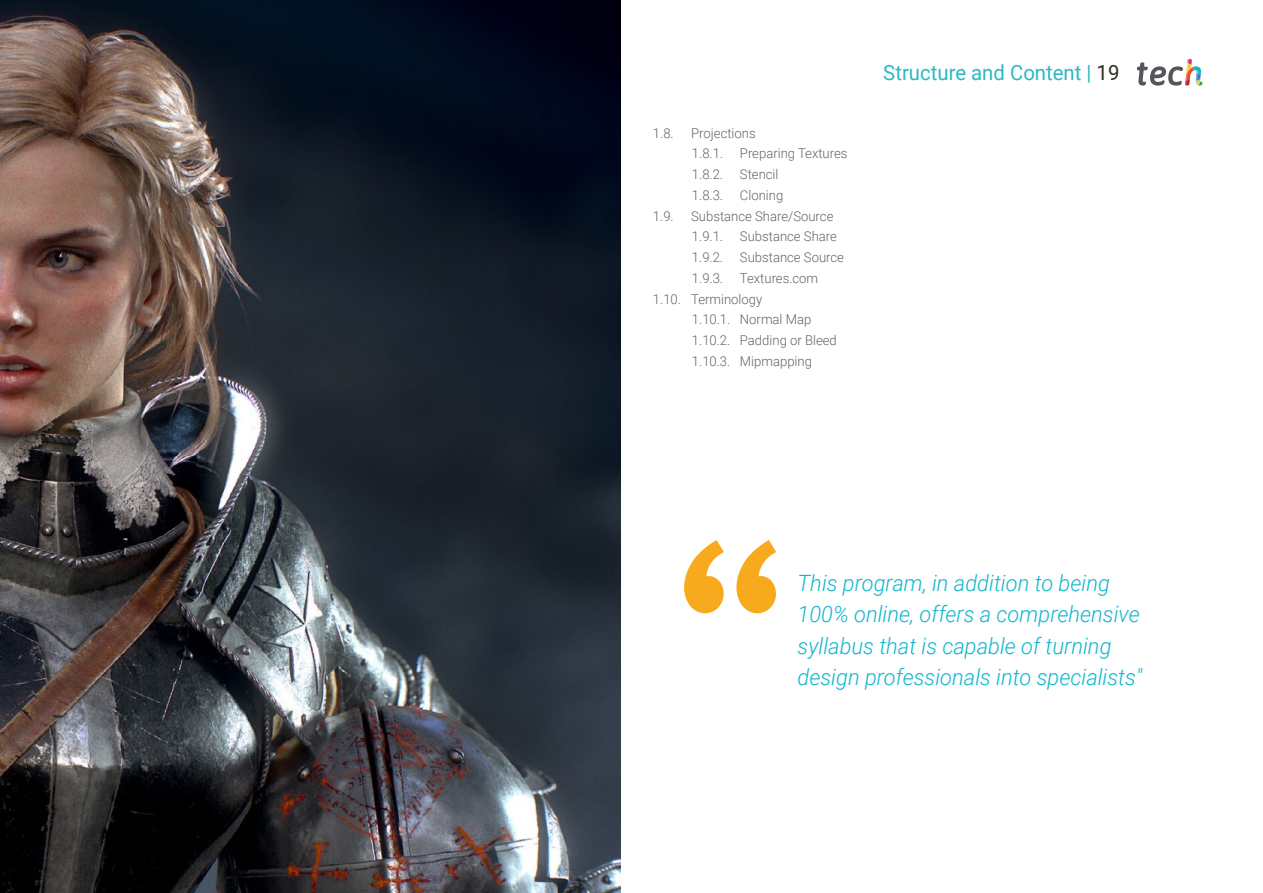
<style>
.page{position:relative;width:1263px;height:893px;background:#fff}
.page>*{position:absolute;margin:0;border:0;box-sizing:border-box;transform-origin:0 0}
.t1{font:italic 300 22.5px/31.5px "Roboto";color:#0fb6cf}
.t2{font:21px "Roboto";color:#2db8c5}
.t3{font:300 13.5px/20.7px "Roboto";color:#61646a}
.s1{color:#312e20}
</style>
<div class="page">
<img style="left:0;top:0;width:621px;height:893px">
<svg style="left:1137px;top:59px;width:65px;height:27px"></svg>
<svg style="left:684px;top:540px;width:92px;height:73px"></svg>
<p class="t3" style="left:653px;top:122px;width:22px">1.8.</p>
<p class="t3" style="left:691px;top:122px;width:158px">Projections<br>1.8.1. Preparing Textures<br>1.8.2. Stencil<br>1.8.3. Cloning</p>
<p class="t3" style="left:653px;top:205px;width:22px">1.9.</p>
<p class="t3" style="left:691px;top:205px;width:144px">Substance Share/Source</p>
<p class="t3" style="left:692px;top:226px;width:146px">1.9.1. Substance Share</p>
<p class="t3" style="left:692px;top:247px;width:154px">1.9.2. Substance Source</p>
<p class="t3" style="left:692px;top:267px;width:128px">1.9.3. Textures.com</p>
<p class="t3" style="left:653px;top:288px;width:111px">1.10. Terminology</p>
<p class="t3" style="left:692px;top:309px;width:121px">1.10.1. Normal Map</p>
<p class="t3" style="left:692px;top:330px;width:146px">1.10.2. Padding or Bleed</p>
<p class="t3" style="left:692px;top:350px;width:122px">1.10.3. Mipmapping</p>
<h2 class="t2" style="left:883px;top:57px;width:238px">Structure and Content | <span class="s1">19</span></h2>
<h1 class="t1" style="left:797px;top:566px;width:346px">This program, in addition to being 100% online, offers a comprehensive syllabus that is capable of turning design professionals into specialists"</h1>
</div>
